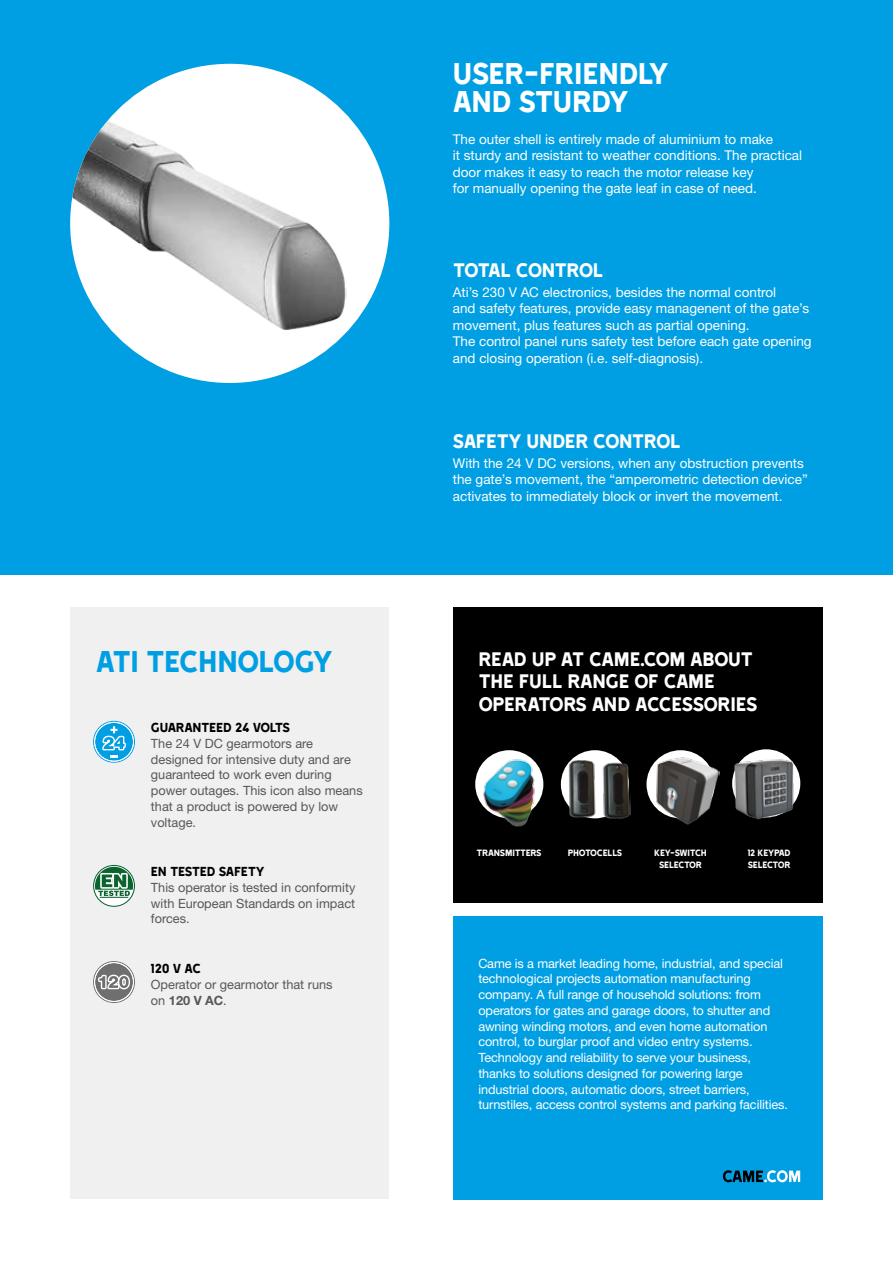
<style>
.page{position:relative;width:893px;height:1263px;background:#fff}
.page>*{position:absolute;margin:0;border:0;box-sizing:border-box;transform-origin:0 0}
.t1{font:34.5px/28.5px "Came Type";letter-spacing:-.015em;color:#fff}
.t2{font:34.5px "Came Type";letter-spacing:-.03em;color:#009fe3}
.t3{font:22.5px/22.5px "Came Type";letter-spacing:-.025em;color:#fff}
.t4{font:15px "Came Type";letter-spacing:-.03em;color:#000}
.t5{font:13.5px/16.5px "Helvetica Neue LTW1 G";color:#fff}
.t6{font:12.75px/15.8px "Helvetica Neue LTW1 G";letter-spacing:-.01em;color:#fff}
.t7{font:12.75px/15.8px "Helvetica Neue LTW1 G";color:#575756}
.t8{font:10.5px/12px "Came Type";letter-spacing:-.03em;color:#fff}
.s1{font-weight:700}
</style>
<div class="page">
<div style="left:0;top:0;width:893px;height:574px;background:#009fe3"></div>
<div style="left:70px;top:64px;width:319px;height:319px;background:#fff;border-radius:50%"></div>
<img style="left:70px;top:113px;width:277px;height:218px">
<div style="left:453px;top:916px;width:370px;height:283px;background:#009fe3"></div>
<svg style="left:723px;top:1170px;width:77px;height:12px"></svg>
<div style="left:453px;top:608px;width:370px;height:295px;background:#000"></div>
<div style="left:561px;top:750px;width:68px;height:68px;background:#fff;border-radius:50%"></div>
<div style="left:732px;top:749px;width:68px;height:68px;background:#fff;border-radius:50%"></div>
<div style="left:475px;top:750px;width:68px;height:68px;background:#fff;border-radius:50%"></div>
<svg style="left:646px;top:750px;width:69px;height:68px"></svg>
<div style="left:70px;top:608px;width:319px;height:591px;background:#f0f0f0"></div>
<svg style="left:93px;top:865px;width:42px;height:42px"></svg>
<svg style="left:93px;top:961px;width:42px;height:42px"></svg>
<svg style="left:93px;top:721px;width:42px;height:42px"></svg>
<img style="left:482px;top:755px;width:56px;height:72px">
<img style="left:568px;top:758px;width:62px;height:61px">
<img style="left:654px;top:753px;width:65px;height:72px">
<img style="left:732px;top:756px;width:69px;height:64px">
<h1 class="t2" style="left:96px;top:643px;width:239px">ATI TECHNOLOGY</h1>
<p class="t4" style="left:151px;top:720px;width:141px">GUARANTEED 24 VOLTS</p>
<p class="t7" style="left:151px;top:735px;width:213px">The 24 V DC gearmotors are designed for intensive duty and are guaranteed to work even during power outages. This icon also means that a product is powered by low voltage.</p>
<p class="t4" style="left:151px;top:864px;width:115px">EN TESTED SAFETY</p>
<p class="t7" style="left:151px;top:879px;width:206px;text-align:justify">This operator is tested in conformity with European Standards on impact forces.</p>
<p class="t4" style="left:151px;top:960px;width:52px">120 V AC</p>
<p class="t7" style="left:151px;top:976px;width:183px">Operator or gearmotor that runs on <span class="s1">120 V AC</span>.</p>
<h1 class="t1" style="left:453px;top:58px;width:217px">USER-FRIENDLY<br>AND STURDY</h1>
<p class="t5" style="left:453px;top:130px;width:351px">The outer shell is entirely made of aluminium to make<br>it sturdy and resistant to weather conditions. The practical door makes it easy to reach the motor release key<br>for manually opening the gate leaf in case of need.</p>
<h2 class="t3" style="left:453px;top:259px;width:152px">TOTAL CONTROL</h2>
<p class="t5" style="left:453px;top:283px;width:360px">Ati’s 230 V AC electronics, besides the normal control<br>and safety features, provide easy managenent of the gate’s movement, plus features such as partial opening.<br>The control panel runs safety test before each gate opening and closing operation (i.e. self-diagnosis).</p>
<h2 class="t3" style="left:453px;top:430px;width:230px">SAFETY UNDER CONTROL</h2>
<p class="t5" style="left:453px;top:454px;width:356px">With the 24 V DC versions, when any obstruction prevents the gate’s movement, the “amperometric detection device” activates to immediately block or invert the movement.</p>
<h2 class="t3" style="left:478px;top:647px;width:281px">READ UP AT CAME.COM ABOUT<br>THE FULL RANGE OF CAME<br>OPERATORS AND ACCESSORIES</h2>
<p class="t8" style="left:476px;top:846px;width:67px">TRANSMITTERS</p>
<p class="t8" style="left:748px;top:846px;width:44px">12 KEYPAD<br>SELECTOR</p>
<p class="t8" style="left:568px;top:846px;width:56px">PHOTOCELLS</p>
<p class="t8" style="left:654px;top:846px;width:54px;text-align:center">KEY-SWITCH<br>SELECTOR</p>
<p class="t6" style="left:478px;top:955px;width:311px">Came is a market leading home, industrial, and special technological projects automation manufacturing company. A full range of household solutions: from operators for gates and garage doors, to shutter and awning winding motors, and even home automation control, to burglar proof and video entry systems.<br>Technology and reliability to serve your business, thanks to solutions designed for powering large industrial doors, automatic doors, street barriers, turnstiles, access control systems and parking facilities.</p>
</div>
